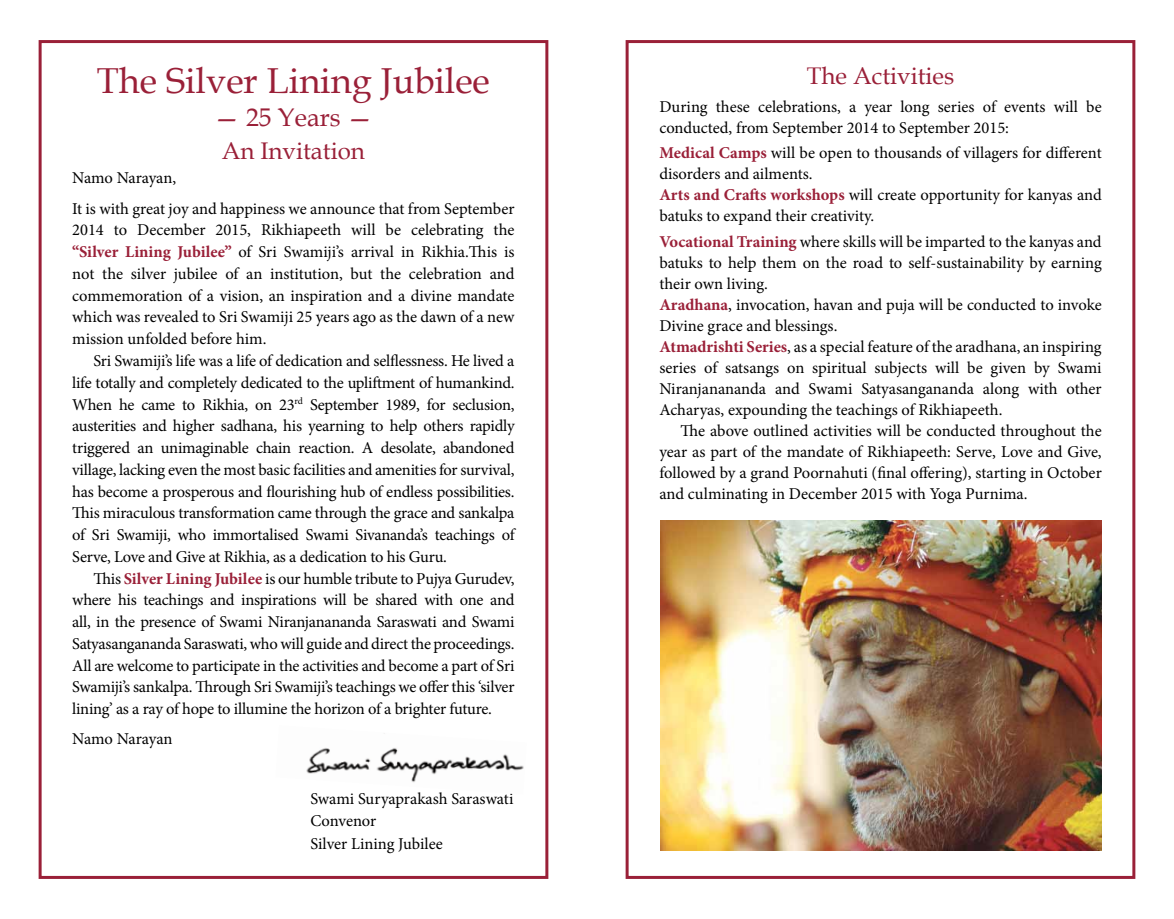
<style>
.page{position:relative;width:1174px;height:919px;background:#fff}
.page>*{position:absolute;margin:0;border:0;box-sizing:border-box;transform-origin:0 0}
.t1{font:36px "Book Antiqua";color:#9a2038}
.t2{font:25.5px "Book Antiqua";color:#9a2038}
.t3{font:24px "Book Antiqua";color:#9a2038}
.t4{font:16.5px/21.8px "Minion Pro";letter-spacing:-.005em;color:#000}
.s1{font-weight:700;color:#9a2038}
</style>
<div class="page">
<div style="left:39px;top:40px;width:509px;height:838px;border:3px solid #9a2038"></div>
<div style="left:625px;top:40px;width:510px;height:838px;border:3px solid #9a2038"></div>
<img style="left:306px;top:733px;width:218px;height:50px">
<img style="left:660px;top:520px;width:441px;height:330px">
<h1 class="t1" style="left:97px;top:56px;width:394px">The Silver Lining Jubilee</h1>
<h2 class="t2" style="left:214px;top:100px;width:160px">— 25 Years —</h2>
<h3 class="t3" style="left:222px;top:134px;width:144px">An Invitation</h3>
<p class="t4" style="left:72px;top:163px;width:444px;line-height:30.3px">Namo Narayan,<br>It is with great joy and happiness we announce that from September</p>
<p class="t4" style="left:72px;top:219px;width:444px;text-align:justify">2014 to December 2015, Rikhiapeeth will be celebrating the <span class="s1">“Silver Lining Jubilee”</span> of Sri Swamiji’s arrival in Rikhia.This is not the silver jubilee of an institution, but the celebration and commemoration of a vision, an inspiration and a divine mandate which was revealed to Sri Swamiji 25 years ago as the dawn of a new mission unfolded before him.</p>
<p class="t4" style="left:72px;top:350px;width:444px;text-align:justify;text-indent:21px">Sri Swamiji’s life was a life of dedication and selflessness. He lived a life totally and completely dedicated to the upliftment of humankind.<br>When he came to Rikhia, on 23<sup>rd</sup> September 1989, for seclusion, austerities and higher sadhana, his yearning to help others rapidly triggered an unimaginable chain reaction. A desolate, abandoned village, lacking even the most basic facilities and amenities for survival, has become a prosperous and flourishing hub of endless possibilities.<br>This miraculous transformation came through the grace and sankalpa of Sri Swamiji, who immortalised Swami Sivananda’s teachings of Serve, Love and Give at Rikhia, as a dedication to his Guru.</p>
<p class="t4" style="left:72px;top:567px;width:444px;text-align:justify;text-indent:21px">This <span class="s1">Silver Lining Jubilee</span> is our humble tribute to Pujya Gurudev, where his teachings and inspirations will be shared with one and all, in the presence of Swami Niranjanananda Saraswati and Swami Satyasangananda Saraswati, who will guide and direct the proceedings.<br>All are welcome to participate in the activities and become a part of Sri Swamiji’s sankalpa. Through Sri Swamiji’s teachings we offer this ‘silver lining’ as a ray of hope to illumine the horizon of a brighter future.</p>
<p class="t4" style="left:72px;top:728px;width:102px">Namo Narayan</p>
<p class="t4" style="left:310px;top:787px;width:204px;line-height:22.5px">Swami Suryaprakash Saraswati<br>Convenor<br>Silver Lining Jubilee</p>
<h3 class="t3" style="left:807px;top:59px;width:149px">The Activities</h3>
<p class="t4" style="left:659px;top:96px;width:444px;line-height:21px">During these celebrations, a year long series of events will be conducted, from September 2014 to September 2015:</p>
<p class="t4" style="left:659px;top:142px;width:444px;line-height:21px"><span class="s1">Medical Camps</span> will be open to thousands of villagers for different disorders and ailments.<br><span class="s1">Arts and Crafts workshops</span> will create opportunity for kanyas and batuks to expand their creativity.</p>
<p class="t4" style="left:659px;top:231px;width:444px;line-height:21px"><span class="s1">Vocational Training</span> where skills will be imparted to the kanyas and batuks to help them on the road to self-sustainability by earning their own living.<br><span class="s1">Aradhana</span>, invocation, havan and puja will be conducted to invoke Divine grace and blessings.<br><span class="s1">Atmadrishti Series</span>, as a special feature of the aradhana, an inspiring series of satsangs on spiritual subjects will be given by Swami Niranjanananda and Swami Satyasangananda along with other Acharyas, expounding the teachings of Rikhiapeeth.</p>
<p class="t4" style="left:659px;top:420px;width:444px;line-height:21px;text-align:justify;text-indent:21px">The above outlined activities will be conducted throughout the year as part of the mandate of Rikhiapeeth: Serve, Love and Give, followed by a grand Poornahuti (final offering), starting in October and culminating in December 2015 with Yoga Purnima.</p>
</div>
